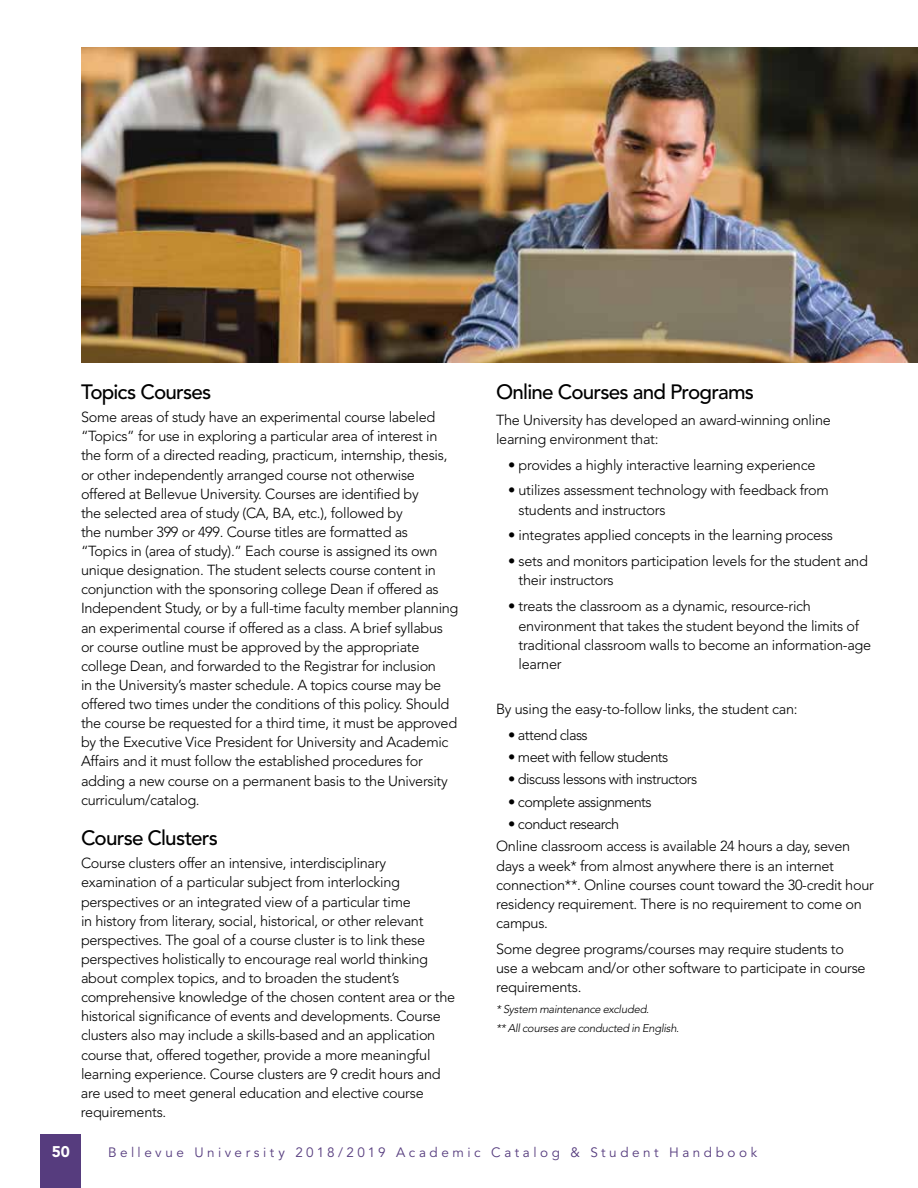
<style>
.page{position:relative;width:918px;height:1188px;background:#fff}
.page>*{position:absolute;margin:0;border:0;box-sizing:border-box;transform-origin:0 0}
.t1{font:500 20.7px "Avenir LT Std";letter-spacing:-.04em;color:#000}
.t2{font:900 15.3px "Avenir";color:#fff}
.t3{font:300 14.55px/19.2px "Avenir LT Std";letter-spacing:-.02em;color:#000}
.t4{font:300 14.55px "Avenir LT Std";letter-spacing:-.04em;color:#000}
.t5{font:13.5px "Avenir LT Std";letter-spacing:.26em;color:#563c7e}
.Footnote{font:italic 300 11.25px "Avenir";letter-spacing:-.025em;color:#000}
</style>
<div class="page">
<div style="left:40px;top:1134px;width:41px;height:54px;background:#563c7e"></div>
<img style="left:81px;top:47px;width:837px;height:316px">
<h3 class="t1" style="left:81px;top:380px;width:132px">Topics Courses</h3>
<p class="t3" style="left:81px;top:408px;width:379px">Some areas of study have an experimental course labeled “Topics” for use in exploring a particular area of interest in the form of a directed reading, practicum, internship, thesis, or other independently arranged course not otherwise offered at Bellevue University. Courses are identified by<br>the selected area of study (CA, BA, etc.), followed by<br>the number 399 or 499. Course titles are formatted as<br>“Topics in (area of study).” Each course is assigned its own unique designation. The student selects course content in conjunction with the sponsoring college Dean if offered as Independent Study, or by a full-time faculty member planning an experimental course if offered as a class. A brief syllabus or course outline must be approved by the appropriate college Dean, and forwarded to the Registrar for inclusion<br>in the University’s master schedule. A topics course may be offered two times under the conditions of this policy. Should the course be requested for a third time, it must be approved by the Executive Vice President for University and Academic Affairs and it must follow the established procedures for adding a new course on a permanent basis to the University curriculum/catalog.</p>
<h3 class="t1" style="left:81px;top:826px;width:138px">Course Clusters</h3>
<p class="t3" style="left:81px;top:854px;width:376px">Course clusters offer an intensive, interdisciplinary examination of a particular subject from interlocking perspectives or an integrated view of a particular time<br>in history from literary, social, historical, or other relevant perspectives. The goal of a course cluster is to link these perspectives holistically to encourage real world thinking about complex topics, and to broaden the student’s comprehensive knowledge of the chosen content area or the historical significance of events and developments. Course clusters also may include a skills-based and an application course that, offered together, provide a more meaningful learning experience. Course clusters are 9 credit hours and are used to meet general education and elective course requirements.</p>
<h3 class="t1" style="left:496px;top:380px;width:259px">Online Courses and Programs</h3>
<p class="t3" style="left:496px;top:410px;width:336px">The University has developed an award-winning online learning environment that:</p>
<p class="t3" style="left:508px;top:455px;width:309px">• provides a highly interactive learning experience</p>
<p class="t3" style="left:519px;top:481px;width:312px;text-indent:-10px">• utilizes assessment technology with feedback from students and instructors</p>
<p class="t3" style="left:508px;top:526px;width:327px">• integrates applied concepts in the learning process</p>
<p class="t3" style="left:519px;top:552px;width:351px;text-indent:-10px">• sets and monitors participation levels for the student and their instructors</p>
<p class="t3" style="left:519px;top:597px;width:354px;text-indent:-10px">• treats the classroom as a dynamic, resource-rich environment that takes the student beyond the limits of traditional classroom walls to become an information-age learner</p>
<p class="t3" style="left:496px;top:699px;width:303px">By using the easy-to-follow links, the student can:</p>
<p class="t4" style="left:508px;top:726px;width:81px">• attend class</p>
<p class="t4" style="left:508px;top:748px;width:162px">• meet with fellow students</p>
<p class="t4" style="left:508px;top:771px;width:191px">• discuss lessons with instructors</p>
<p class="t4" style="left:508px;top:793px;width:145px">• complete assignments</p>
<p class="t4" style="left:508px;top:815px;width:113px">• conduct research</p>
<p class="t3" style="left:496px;top:837px;width:379px">Online classroom access is available 24 hours a day, seven days a week* from almost anywhere there is an internet connection**. Online courses count toward the 30-credit hour residency requirement. There is no requirement to come on campus.</p>
<p class="t3" style="left:496px;top:939px;width:371px">Some degree programs/courses may require students to use a webcam and/or other software to participate in course requirements.</p>
<p class="Footnote" style="left:496px;top:1003px;width:155px">* System maintenance excluded .</p>
<p class="Footnote" style="left:496px;top:1022px;width:185px">** All courses are conducted in English .</p>
<p class="t2" style="left:52px;top:1142px;width:20px">50</p>
<p class="t5" style="left:108px;top:1145px;width:651px">Bellevue University 2018/2019 Academic Catalog &amp; Student Handbook</p>
</div>
